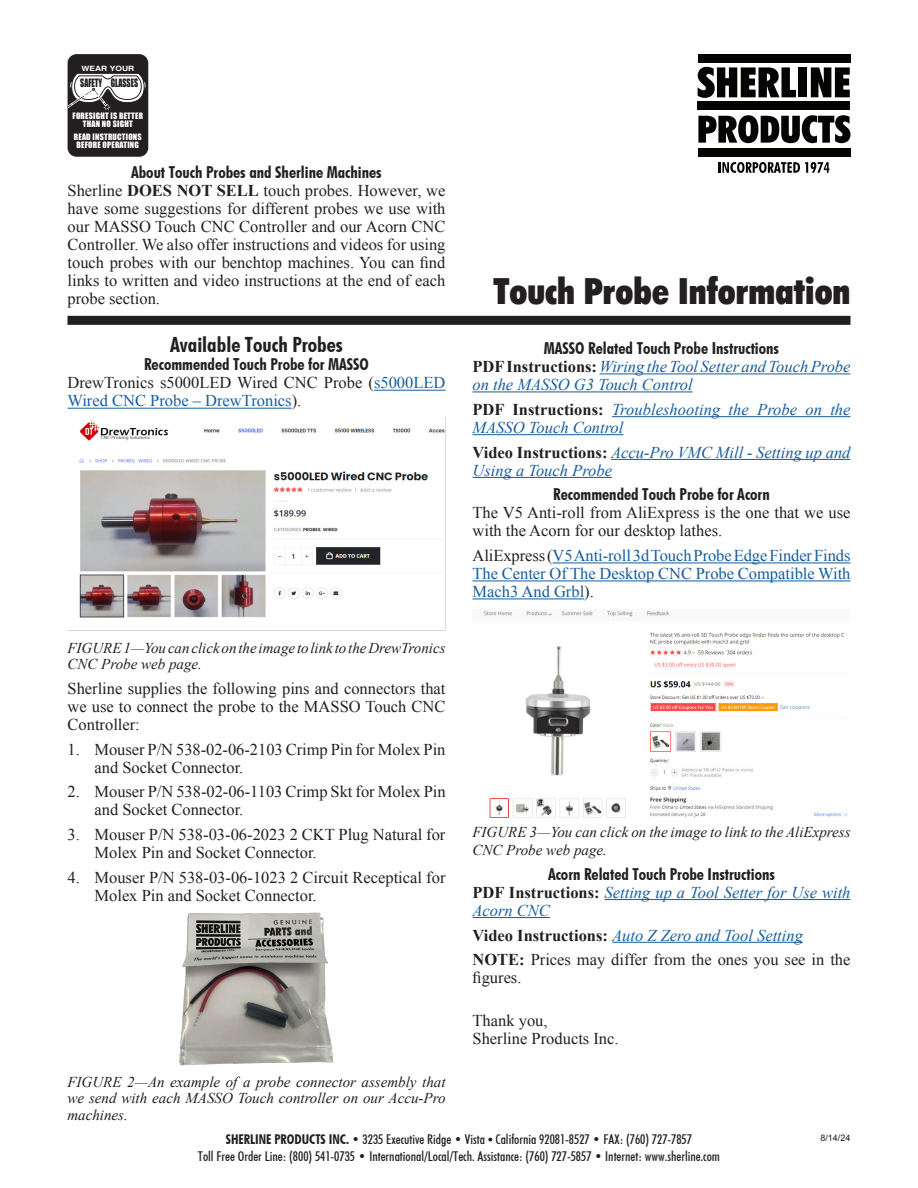
<style>
.page{position:relative;width:918px;height:1188px;background:#fff}
.page>*{position:absolute;margin:0;border:0;box-sizing:border-box;transform-origin:0 0}
.Headline{font:36px "Futuri Condensed Extra Bold SWFTE";color:#231f20}
.Subhead_1{font:21px "Futuri Condensed Bold SWFTE";color:#231f20}
.Body_text{font:16.5px/18px "Times New Roman";color:#231f20}
.Body_text-2{font:italic 16.5px/18px "Times New Roman";color:#175d9e}
.numbers_indent{font:16.5px/18px "Times New Roman";color:#231f20}
.Subhead_2{font:16.5px "Futuri Condensed Bold SWFTE";color:#231f20}
.Body_text-3{font:16.5px/18px "Times New Roman";color:#175d9e;text-align:justify}
.Thank_you{font:16.5px "Times New Roman";color:#231f20}
.Body_text-4{font:italic 15px/16.5px "Times New Roman";color:#231f20}
.t1{font:13.5px/16.5px "Futuri Condensed Regular SWFTE";color:#231f20;text-align:center}
.t2{font:10.65px "Impact";color:#231f20;scale:.75 1}
.t3{font:9px "Arial";color:#231f20}
.t4{font:8.1px/8.1px "Impact";letter-spacing:.025em;color:#fff;text-align:center}
.t5{font:700 7.35px "Helvetica";color:#fff;scale:1.17 1}
.s1{font-weight:700}
.s2{color:#175d9e}
.s3{font-weight:700;font-style:normal;color:#231f20}
.s4{color:#231f20}
.s5{font-family:"Futuri Condensed Bold SWFTE"}
.s6{font-family:"Futuri Condensed Extra Bold SWFTE"}
.s7{font-family:"Times"}
</style>
<div class="page">
<hr style="left:374px;top:390px;width:71px;height:1px;background:#175d9e">
<hr style="left:68px;top:408px;width:224px;height:1px;background:#175d9e">
<img style="left:68px;top:417px;width:378px;height:214px">
<img style="left:179px;top:912px;width:154px;height:154px">
<hr style="left:600px;top:374px;width:251px;height:1px;background:#175d9e">
<hr style="left:472px;top:392px;width:221px;height:1px;background:#175d9e">
<hr style="left:612px;top:416px;width:238px;height:1px;background:#175d9e">
<hr style="left:472px;top:434px;width:151px;height:1px;background:#175d9e">
<hr style="left:611px;top:459px;width:239px;height:1px;background:#175d9e">
<hr style="left:472px;top:477px;width:140px;height:1px;background:#175d9e">
<hr style="left:553px;top:563px;width:298px;height:1px;background:#175d9e">
<hr style="left:472px;top:581px;width:378px;height:1px;background:#175d9e">
<hr style="left:472px;top:599px;width:112px;height:1px;background:#175d9e">
<hr style="left:605px;top:899px;width:245px;height:1px;background:#175d9e">
<hr style="left:472px;top:917px;width:78px;height:1px;background:#175d9e">
<hr style="left:612px;top:942px;width:191px;height:1px;background:#175d9e">
<img style="left:482px;top:609px;width:366px;height:209px">
<div style="left:68px;top:316px;width:782px;height:9px;background:#231f20"></div>
<div style="left:68px;top:54px;width:80px;height:103px;background:#231f20;border-radius:9px"></div>
<svg style="left:67px;top:73px;width:79px;height:37px"></svg>
<svg style="left:698px;top:67px;width:98px;height:31px"></svg>
<div style="left:799px;top:67px;width:8px;height:30px;background:#040503"></div>
<svg style="left:811px;top:67px;width:39px;height:30px"></svg>
<svg style="left:698px;top:115px;width:152px;height:28px"></svg>
<div style="left:698px;top:102px;width:152px;height:8px;background:#040503"></div>
<div style="left:698px;top:148px;width:152px;height:8px;background:#040503"></div>
<div style="left:698px;top:54px;width:152px;height:9px;background:#040503"></div>
<svg style="left:718px;top:162px;width:111px;height:11px"></svg>
<p class="t5" style="left:82px;top:64px;width:47px">WEAR YOUR</p>
<p class="t2" style="left:80px;top:75px;width:79px">SAFETY GLASSES</p>
<p class="t4" style="left:73px;top:112px;width:72px">FORESIGHT IS BETTER<br>THAN NO SIGHT</p>
<p class="t4" style="left:74px;top:133px;width:69px">READ INSTRUCTIONS<br>BEFORE OPERATING</p>
<p class="Subhead_2" style="left:131px;top:161px;width:252px">About Touch Probes and Sherline Machines</p>
<p class="Body_text" style="left:68px;top:181px;width:380px;text-align:justify">Sherline <span class="s1">DOES NOT SELL</span> touch probes. However, we have some suggestions for different probes we use with our MASSO Touch CNC Controller and our Acorn CNC Controller. We also offer instructions and videos for using touch probes with our benchtop machines. You can find links to written and video instructions at the end of each probe section.</p>
<p class="Subhead_1" style="left:170px;top:331px;width:174px">Available Touch Probes</p>
<p class="Subhead_2" style="left:144px;top:354px;width:226px">Recommended Touch Probe for MASSO</p>
<p class="Body_text" style="left:68px;top:374px;width:379px">DrewTronics s5000LED Wired CNC Probe (<span class="s2">s5000LED<br>Wired CNC Probe – DrewTronics</span>).</p>
<p class="Body_text-4" style="left:68px;top:639px;width:380px">FIGURE 1—You can click on the image to link to the DrewTronics<br>CNC Probe web page.</p>
<p class="Body_text" style="left:68px;top:679px;width:380px;text-align:justify">Sherline supplies the following pins and connectors that we use to connect the probe to the MASSO Touch CNC Controller:</p>
<p class="numbers_indent" style="left:94px;top:740px;width:353px;text-indent:-27px">1. Mouser P/N 538-02-06-2103 Crimp Pin for Molex Pin and Socket Connector.</p>
<p class="numbers_indent" style="left:94px;top:783px;width:353px;text-indent:-27px">2. Mouser P/N 538-02-06-1103 Crimp Skt for Molex Pin and Socket Connector.</p>
<p class="numbers_indent" style="left:94px;top:825px;width:352px;text-indent:-27px">3. Mouser P/N 538-03-06-2023 2 CKT Plug Natural for<br>Molex Pin and Socket Connector.</p>
<p class="numbers_indent" style="left:94px;top:868px;width:352px;text-indent:-27px">4. Mouser P/N 538-03-06-1023 2 Circuit Receptical for<br>Molex Pin and Socket Connector.</p>
<p class="Body_text-4" style="left:68px;top:1073px;width:380px;text-align:justify">FIGURE 2—An example of a probe connector assembly that we send with each MASSO Touch controller on our Accu-Pro machines.</p>
<p class="Headline" style="left:493px;top:266px;width:359px">Touch Probe Information</p>
<p class="Subhead_2" style="left:544px;top:337px;width:237px">MASSO Related Touch Probe Instructions</p>
<p class="Body_text-2" style="left:472px;top:357px;width:380px"><span class="s3">PDF Instructions:</span> Wiring the Tool Setter and Touch Probe on the MASSO G3 Touch Control</p>
<p class="Body_text-2" style="left:472px;top:400px;width:380px"><span class="s3">PDF Instructions:</span> Troubleshooting the Probe on the<br>MASSO Touch Control</p>
<p class="Body_text-2" style="left:472px;top:443px;width:380px"><span class="s3">Video Instructions:</span> Accu-Pro VMC Mill - Setting up and<br>Using a Touch Probe</p>
<p class="Subhead_2" style="left:553px;top:484px;width:218px">Recommended Touch Probe for Acorn</p>
<p class="Body_text" style="left:472px;top:504px;width:380px">The V5 Anti-roll from AliExpress is the one that we use with the Acorn for our desktop lathes.</p>
<p class="Body_text-3" style="left:472px;top:546px;width:380px"><span class="s4">AliExpress (</span>V5 Anti-roll 3d Touch Probe Edge Finder Finds The Center Of The Desktop CNC Probe Compatible With Mach3 And Grbl<span class="s4">).</span></p>
<p class="Body_text-4" style="left:472px;top:823px;width:380px;line-height:18px">FIGURE 3—You can click on the image to link to the AliExpress<br>CNC Probe web page.</p>
<p class="Subhead_2" style="left:548px;top:863px;width:228px">Acorn Related Touch Probe Instructions</p>
<p class="Body_text-2" style="left:472px;top:883px;width:380px"><span class="s3">PDF Instructions:</span> Setting up a Tool Setter for Use with<br>Acorn CNC</p>
<p class="Body_text-2" style="left:472px;top:926px;width:332px"><span class="s3">Video Instructions:</span> Auto Z Zero and Tool Setting</p>
<p class="Body_text" style="left:472px;top:950px;width:380px"><span class="s1">NOTE:</span> Prices may differ from the ones you see in the figures.</p>
<p class="Thank_you" style="left:472px;top:1009px;width:77px">Thank you,</p>
<p class="Thank_you" style="left:472px;top:1027px;width:148px">Sherline Products Inc.</p>
<p class="t1" style="left:198px;top:1131px;width:524px"><span class="s5">SHERLINE PRODUCTS INC.</span> <span class="s6">•</span> 3235 Executive Ridge <span class="s6">•</span> Vista <span class="s7">•</span> California 92081-8527 <span class="s6">•</span> FAX: (760) 727-7857<br>Toll Free Order Line: (800) 541-0735 <span class="s6">•</span> International/Local/Tech. Assistance: (760) 727-5857 <span class="s6">•</span> Internet: www.sherline.com</p>
<p class="t3" style="left:820px;top:1131px;width:32px">8/14/24</p>
</div>
